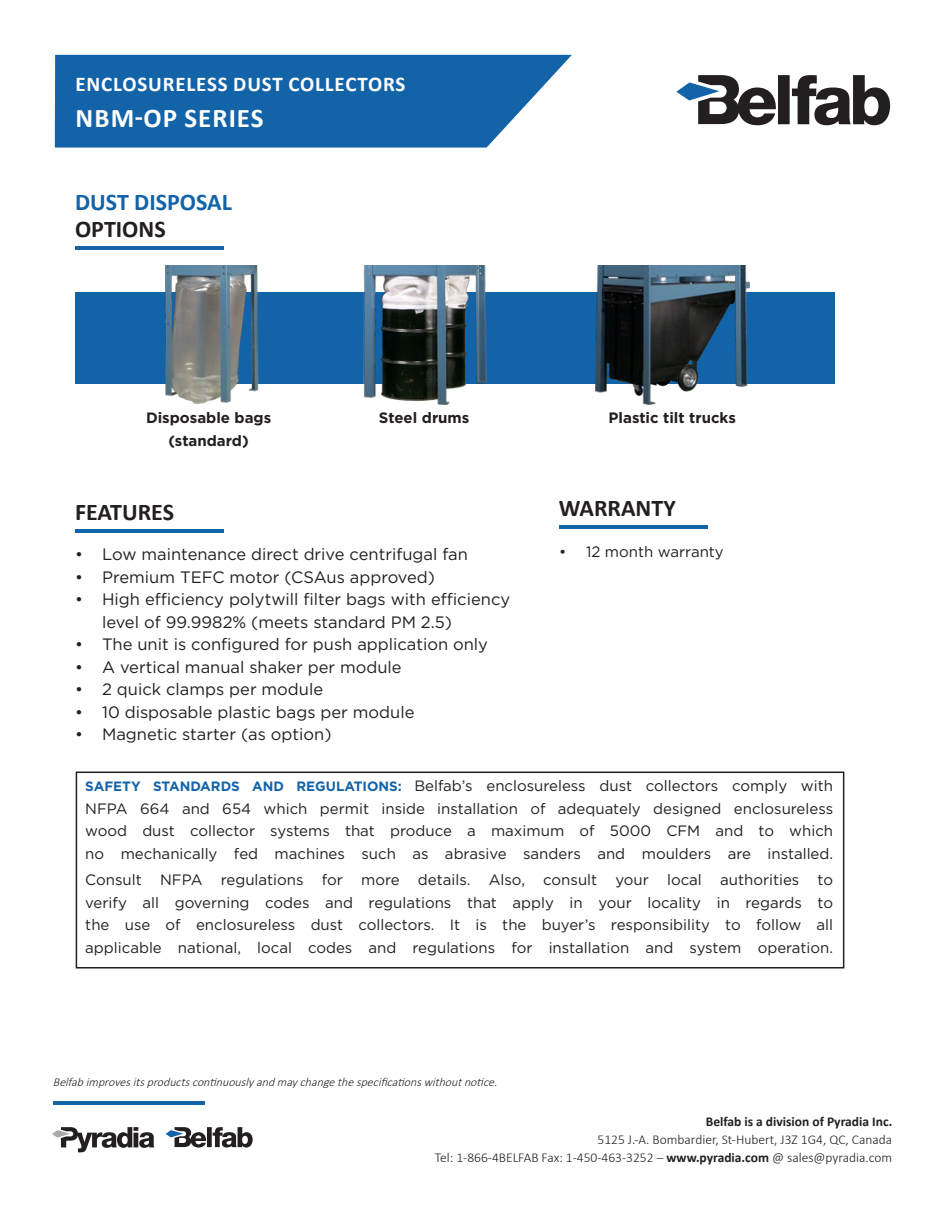
<style>
.page{position:relative;width:945px;height:1215px;background:#fff}
.page>*{position:absolute;margin:0;border:0;box-sizing:border-box;transform-origin:0 0}
.Encart__1{font:700 27px "Calibri";letter-spacing:.04em;color:#fff}
.Titre__1{font:700 24px "Calibri";color:#231f20}
.Titre__1-2{font:700 24px "Calibri";color:#1363a8}
.Encart__1-2{font:700 21px "Calibri";letter-spacing:.04em;color:#fff}
.t1{font:16.5px/22.5px "Gotham";color:#231f20}
.Paragraphe__1{font:15px/22.5px "Gotham";color:#231f20;text-align:justify}
.Paragraphe__1-2{font:700 15px "Gotham";color:#231f20}
.Paragraphe__1-3{font:300 13.5px "Calibri";color:#231f20}
.Paragraphe__1-4{font:700 13.5px "Calibri";color:#231f20}
.Paragraphe__1-5{font:italic 300 12px "Calibri";color:#231f20}
.s1{font-weight:700;font-size:13.5px;color:#1363a8}
.s2{font-weight:700}
</style>
<div class="page">
<svg style="left:676px;top:75px;width:214px;height:50px"></svg>
<svg style="left:55px;top:55px;width:517px;height:93px;background:#2670af"></svg>
<hr style="left:53px;top:1101px;width:151px;height:4px;background:#1363a8">
<svg style="left:52px;top:1127px;width:102px;height:25px"></svg>
<svg style="left:166px;top:1127px;width:87px;height:21px"></svg>
<div style="left:76px;top:292px;width:759px;height:92px;background:#1363a8"></div>
<hr style="left:75px;top:246px;width:149px;height:4px;background:#1363a8">
<img style="left:596px;top:266px;width:154px;height:138px">
<img style="left:363px;top:266px;width:124px;height:138px">
<img style="left:165px;top:266px;width:94px;height:137px">
<hr style="left:75px;top:529px;width:149px;height:4px;background:#1363a8">
<hr style="left:559px;top:525px;width:149px;height:4px;background:#1363a8">
<div style="left:76px;top:772px;width:768px;height:197px;border:2px solid #231f20"></div>
<p class="Encart__1-2" style="left:76px;top:69px;width:331px">ENCLOSURELESS DUST COLLECTORS</p>
<p class="Encart__1" style="left:76px;top:99px;width:190px">NBM-OP SERIES</p>
<p class="Titre__1-2" style="left:75px;top:185px;width:158px">DUST DISPOSAL</p>
<p class="Titre__1" style="left:75px;top:212px;width:92px">OPTIONS</p>
<p class="Paragraphe__1-2" style="left:146px;top:408px;width:127px">Disposable bags</p>
<p class="Paragraphe__1-2" style="left:169px;top:430px;width:82px">(standard)</p>
<p class="Paragraphe__1-2" style="left:379px;top:408px;width:92px">Steel drums</p>
<p class="Paragraphe__1-2" style="left:609px;top:408px;width:129px">Plastic tilt trucks</p>
<p class="Titre__1" style="left:75px;top:495px;width:100px">FEATURES</p>
<p class="t1" style="left:75px;top:543px;width:394px">• Low maintenance direct drive centrifugal fan</p>
<p class="t1" style="left:75px;top:565px;width:361px">• Premium TEFC motor (CSAus approved)</p>
<p class="t1" style="left:102px;top:588px;width:410px;text-indent:-27px">• High efficiency polytwill filter bags with efficiency level of 99.9982% (meets standard PM 2.5)</p>
<p class="t1" style="left:75px;top:633px;width:414px">• The unit is configured for push application only</p>
<p class="t1" style="left:75px;top:655px;width:328px">• A vertical manual shaker per module</p>
<p class="t1" style="left:75px;top:678px;width:250px">• 2 quick clamps per module</p>
<p class="t1" style="left:75px;top:700px;width:341px">• 10 disposable plastic bags per module</p>
<p class="t1" style="left:75px;top:723px;width:258px">• Magnetic starter (as option)</p>
<p class="Titre__1" style="left:559px;top:491px;width:118px">WARRANTY</p>
<p class="Paragraphe__1" style="left:559px;top:540px;width:166px">• 12 month warranty</p>
<p class="Paragraphe__1" style="left:85px;top:774px;width:749px"><span class="s1">SAFETY STANDARDS AND REGULATIONS:</span> Belfab’s enclosureless dust collectors comply with NFPA 664 and 654 which permit inside installation of adequately designed enclosureless wood dust collector systems that produce a maximum of 5000 CFM and to which no mechanically fed machines such as abrasive sanders and moulders are installed.</p>
<p class="Paragraphe__1" style="left:85px;top:869px;width:749px">Consult NFPA regulations for more details. Also, consult your local authorities to verify all governing codes and regulations that apply in your locality in regards to the use of enclosureless dust collectors. It is the buyer’s responsibility to follow all applicable national, local codes and regulations for installation and system operation.</p>
<p class="Paragraphe__1-5" style="left:53px;top:1074px;width:449px">Belfabimprovesitsproductscontinuouslyandmaychangethespecificationswithoutnotice.</p>
<p class="Paragraphe__1-4" style="left:706px;top:1112px;width:188px">Belfab is a division of Pyradia Inc.</p>
<p class="Paragraphe__1-3" style="left:598px;top:1131px;width:296px">5125 J.-A. Bombardier, St-Hubert, J3Z 1G4, QC, Canada</p>
<p class="Paragraphe__1-3" style="left:435px;top:1149px;width:459px">Tel: 1-866-4BELFAB Fax: 1-450-463-3252 – <span class="s2">www.pyradia.com</span> @ sales@pyradia.com</p>
</div>
